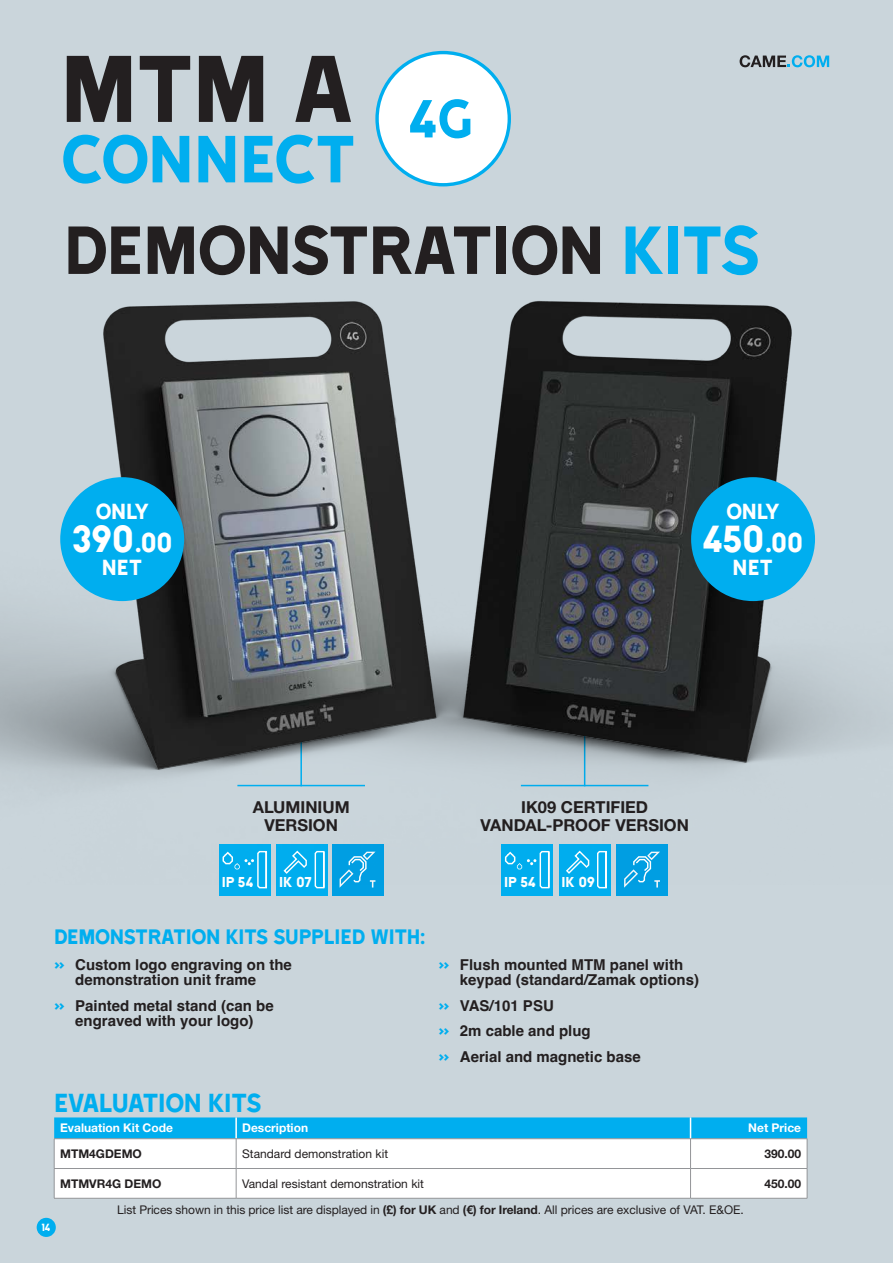
<style>
.page{position:relative;width:893px;height:1263px;background:#cad5db}
.page>*{position:absolute;margin:0;border:0;box-sizing:border-box;transform-origin:0 0}
.lista{font:108.6px "Came Type";color:#231f20}
.t1{font:78px "Came Type";letter-spacing:-.03em;color:#231f20}
.lista-2{font:76.5px "Came Type";letter-spacing:-.035em;color:#00aeef}
.t2{font:61.35px "Came Type";color:#00aeef}
.lista-3{font:43.35px "Came Type";letter-spacing:-.03em;color:#fff}
.t3{font:30px "Came Type";letter-spacing:-.03em;color:#00aeef}
.lista-4{font:25.05px "Came Type";letter-spacing:-.02em;color:#fff}
.lista-5{font:24px "Came Type";letter-spacing:-.025em;color:#00aeef}
.t4{font:700 16.5px/18px "Helvetica Neue LTW1 G";color:#231f20;text-align:center}
.t5{font:16.5px "Came Type";color:#fff}
.lista-6{font:700 15px/15px "Helvetica";color:#231f20}
.Table_Header___Code{font:12px "Helvetica Neue LT Std";color:#231f20}
.t6{font:700 12px "Helvetica Neue LT Std";color:#fff}
.Table_Header___Code-2{font:700 12px "Helvetica Neue LT Std";color:#231f20}
.t7{font:12px "Came Type";color:#fff}
.s1{color:#00aeef}
.s2{font-size:31.35px}
.s3{font-family:"Came Type";font-weight:400;color:#00aeef}
.s4{font-weight:700}
</style>
<div class="page">
<svg style="left:740px;top:55px;width:89px;height:12px"></svg>
<svg style="left:375px;top:51px;width:136px;height:135px"></svg>
<div style="left:219px;top:844px;width:51px;height:51px;background:#00aeef"></div>
<svg style="left:257px;top:885px;width:10px;height:4px"></svg>
<div style="left:277px;top:844px;width:51px;height:51px;background:#00aeef"></div>
<svg style="left:314px;top:885px;width:11px;height:4px"></svg>
<div style="left:332px;top:844px;width:51px;height:51px;background:#009fe3"></div>
<svg style="left:340px;top:885px;width:34px;height:3px"></svg>
<div style="left:502px;top:844px;width:51px;height:51px;background:#00aeef"></div>
<svg style="left:539px;top:885px;width:11px;height:4px"></svg>
<div style="left:559px;top:844px;width:51px;height:51px;background:#00aeef"></div>
<svg style="left:597px;top:885px;width:10px;height:4px"></svg>
<div style="left:617px;top:844px;width:51px;height:51px;background:#009fe3"></div>
<svg style="left:624px;top:885px;width:34px;height:3px"></svg>
<img style="left:0;top:301px;width:873px;height:584px">
<div style="left:60px;top:477px;width:124px;height:124px;background:#00aeef;border-radius:50%"></div>
<div style="left:691px;top:477px;width:124px;height:124px;background:#00aeef;border-radius:50%"></div>
<svg style="left:54px;top:1117px;width:754px;height:81px;background:#bae6f7"></svg>
<hr style="left:54px;top:1198px;width:182px;height:1px;background:#939598">
<hr style="left:236px;top:1198px;width:454px;height:1px;background:#939598">
<hr style="left:690px;top:1198px;width:117px;height:1px;background:#939598">
<div style="left:37px;top:1218px;width:19px;height:19px;background:#00aeef;border-radius:50%"></div>
<p class="lista" style="left:60px;top:32px;width:295px">MTM A</p>
<p class="lista-2" style="left:60px;top:119px;width:298px">CONNECT</p>
<p class="t2" style="left:409px;top:76px;width:66px">4G</p>
<p class="t1" style="left:64px;top:209px;width:698px">DEMONSTRATION <span class="s1">KITS</span></p>
<p class="lista-4" style="left:95px;top:498px;width:55px">ONLY</p>
<p class="lista-3" style="left:72px;top:516px;width:103px">390<span class="s2">.00</span></p>
<p class="lista-4" style="left:102px;top:554px;width:42px">NET</p>
<p class="lista-4" style="left:726px;top:498px;width:55px">ONLY</p>
<p class="lista-3" style="left:703px;top:516px;width:102px">450<span class="s2">.00</span></p>
<p class="lista-4" style="left:733px;top:554px;width:42px">NET</p>
<p class="t4" style="left:253px;top:798px;width:98px">ALUMINIUM<br>VERSION</p>
<p class="t4" style="left:480px;top:798px;width:210px">IK09 CERTIFIED<br>VANDAL-PROOF VERSION</p>
<p class="t5" style="left:222px;top:873px;width:34px">IP 54</p>
<p class="t5" style="left:279px;top:873px;width:34px">IK 07</p>
<p class="t5" style="left:504px;top:873px;width:34px">IP 54</p>
<p class="t5" style="left:562px;top:873px;width:35px">IK 09</p>
<p class="lista-5" style="left:54px;top:924px;width:373px">DEMONSTRATION KITS SUPPLIED WITH:</p>
<p class="lista-6" style="left:75px;top:959px;width:218px;text-indent:-21px"><span class="s3">&gt;&gt;</span> Custom logo engraving on the demonstration unit frame</p>
<p class="lista-6" style="left:54px;top:999px;width:221px;text-align:center"><span class="s3">&gt;&gt;</span> Painted metal stand (can be engraved with your logo)</p>
<p class="t3" style="left:54px;top:1087px;width:209px">EVALUATION KITS</p>
<p class="lista-6" style="left:460px;top:959px;width:241px;text-indent:-21px"><span class="s3">&gt;&gt;</span> Flush mounted MTM panel with keypad (standard/Zamak options)</p>
<p class="lista-6" style="left:439px;top:999px;width:117px"><span class="s3">&gt;&gt;</span> VAS/101 PSU</p>
<p class="lista-6" style="left:439px;top:1025px;width:154px"><span class="s3">&gt;&gt;</span> 2m cable and plug</p>
<p class="lista-6" style="left:439px;top:1051px;width:204px"><span class="s3">&gt;&gt;</span> Aerial and magnetic base</p>
<p class="t6" style="left:60px;top:1120px;width:114px">Evaluation Kit Code</p>
<p class="t6" style="left:242px;top:1120px;width:67px">Description</p>
<p class="t6" style="left:748px;top:1120px;width:54px">Net Price</p>
<p class="Table_Header___Code-2" style="left:60px;top:1146px;width:83px">MTM4GDEMO</p>
<p class="Table_Header___Code" style="left:242px;top:1146px;width:148px">Standard demonstration kit</p>
<p class="Table_Header___Code-2" style="left:764px;top:1146px;width:38px">390.00</p>
<p class="Table_Header___Code-2" style="left:60px;top:1176px;width:103px">MTMVR4G DEMO</p>
<p class="Table_Header___Code" style="left:242px;top:1176px;width:183px">Vandal resistant demonstration kit</p>
<p class="Table_Header___Code-2" style="left:764px;top:1176px;width:38px">450.00</p>
<p class="t7" style="left:42px;top:1221px;width:11px">14</p>
<p class="Table_Header___Code" style="left:117px;top:1202px;width:628px">List Prices shown in this price list are displayed in <span class="s4">(£) for UK</span> and <span class="s4">(€) for Ireland</span>. All prices are exclusive of VAT. E&amp;OE.</p>
</div>
